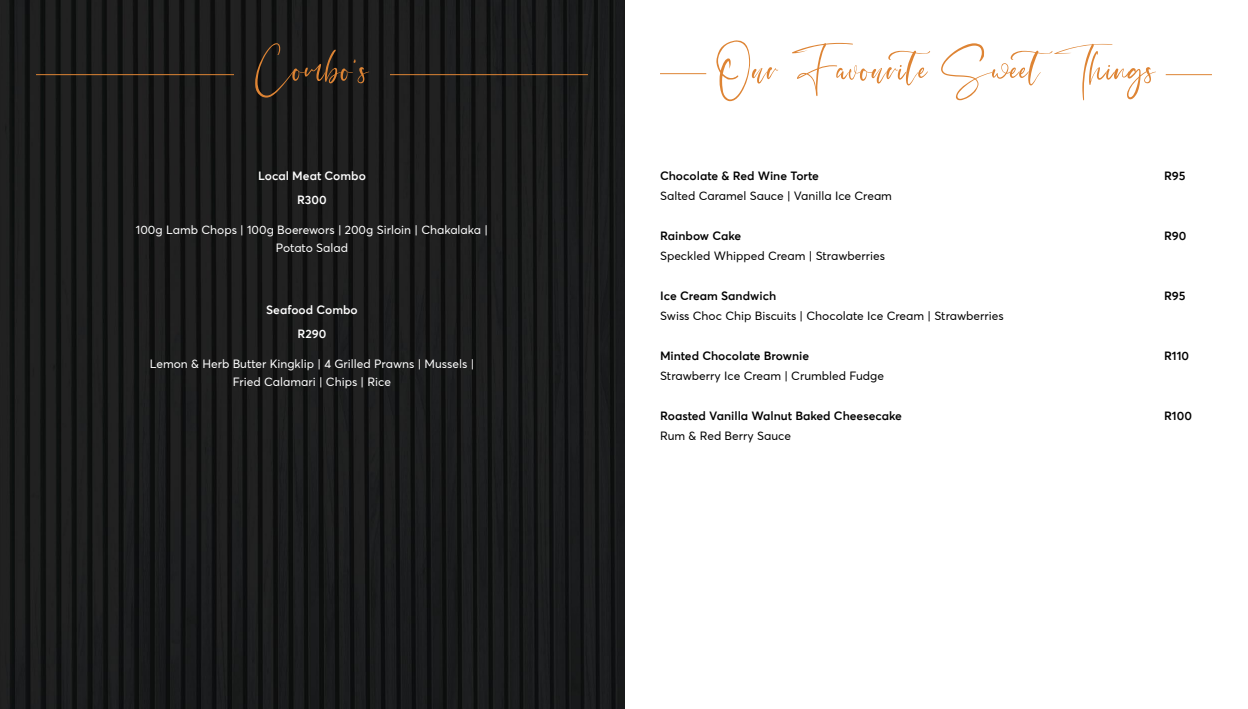
<style>
.page{position:relative;width:1248px;height:709px;background:#fff}
.page>*{position:absolute;margin:0;border:0;box-sizing:border-box;transform-origin:0 0}
.t1{font:80px "Hey Jenifer";letter-spacing:.01em;color:#de8434}
.t2{font:12px "Averta Std";color:#000}
.t3{font:12px/18px "Averta Std";color:#fff;text-align:center}
.t4{font:600 12px "Averta Std";color:#000}
.t5{font:600 12px/24px "Averta Std";color:#fff;text-align:center}
</style>
<div class="page">
<img style="left:0;top:0;width:624px;height:709px">
<hr style="left:36px;top:74px;width:198px;height:1px;background:#de8434">
<hr style="left:660px;top:73px;width:46px;height:1px;background:#de8434">
<hr style="left:390px;top:74px;width:198px;height:1px;background:#de8434">
<hr style="left:1165px;top:74px;width:46px;height:1px;background:#de8434">
<h1 class="t1" style="left:255px;top:24px;width:115px">Combo’s</h1>
<p class="t5" style="left:258px;top:164px;width:109px">Local Meat Combo<br>R300</p>
<p class="t3" style="left:136px;top:221px;width:353px">100g Lamb Chops | 100g Boerewors | 200g Sirloin | Chakalaka |<br>Potato Salad</p>
<p class="t5" style="left:266px;top:298px;width:93px">Seafood Combo<br>R290</p>
<p class="t3" style="left:150px;top:355px;width:326px">Lemon &amp; Herb Butter Kingklip | 4 Grilled Prawns | Mussels |<br>Fried Calamari | Chips | Rice</p>
<h1 class="t1" style="left:716px;top:24px;width:440px">Our Favourite Sweet Things</h1>
<p class="t4" style="left:660px;top:168px;width:160px">Chocolate &amp; Red Wine Torte</p>
<p class="t4" style="left:1164px;top:168px;width:23px">R95</p>
<p class="t2" style="left:660px;top:188px;width:233px">Salted Caramel Sauce | Vanilla Ice Cream</p>
<p class="t4" style="left:660px;top:228px;width:83px">Rainbow Cake</p>
<p class="t4" style="left:1164px;top:228px;width:24px">R90</p>
<p class="t2" style="left:660px;top:248px;width:226px">Speckled Whipped Cream | Strawberries</p>
<p class="t4" style="left:660px;top:288px;width:118px">Ice Cream Sandwich</p>
<p class="t4" style="left:1164px;top:288px;width:23px">R95</p>
<p class="t2" style="left:660px;top:308px;width:345px">Swiss Choc Chip Biscuits | Chocolate Ice Cream | Strawberries</p>
<p class="t4" style="left:660px;top:348px;width:151px">Minted Chocolate Brownie</p>
<p class="t4" style="left:1164px;top:348px;width:26px">R110</p>
<p class="t2" style="left:660px;top:368px;width:225px">Strawberry Ice Cream | Crumbled Fudge</p>
<p class="t4" style="left:660px;top:408px;width:243px">Roasted Vanilla Walnut Baked Cheesecake</p>
<p class="t4" style="left:1164px;top:408px;width:29px">R100</p>
<p class="t2" style="left:660px;top:428px;width:133px">Rum &amp; Red Berry Sauce</p>
</div>
